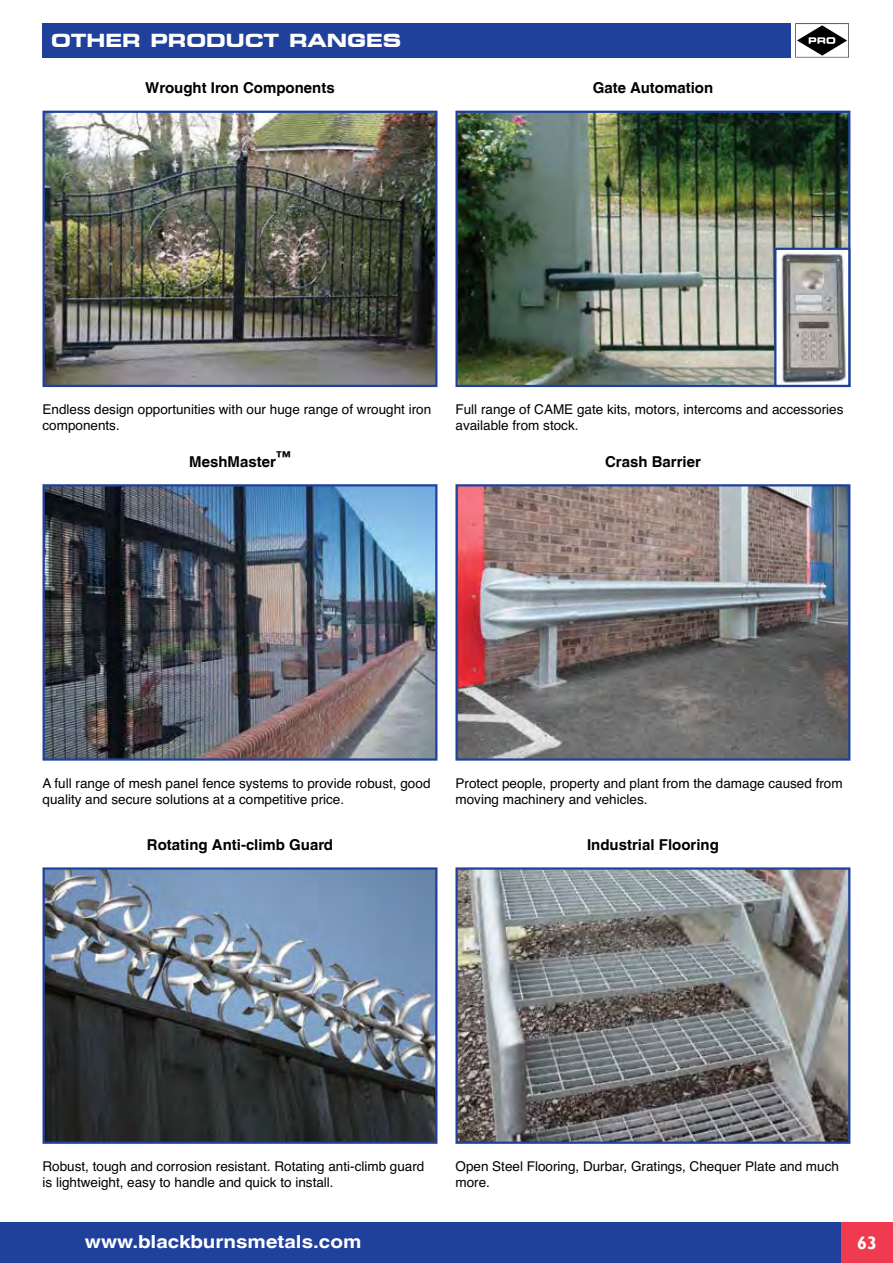
<style>
.page{position:relative;width:893px;height:1263px;background:#fff}
.page>*{position:absolute;margin:0;border:0;box-sizing:border-box;transform-origin:0 0}
.t1{font:700 18px "Helvetica LT";color:#fff;scale:1.15 1}
.t2{font:700 expanded 18px "Square 721 BT";color:#fff}
.t3{font:700 18px "Gill Sans";color:#fff}
.t4{font:700 15px "Helvetica LT";color:#000}
.t5{font:13.5px/16.2px "Helvetica";color:#000}
</style>
<div class="page">
<div style="left:0;top:1222px;width:893px;height:41px;background:#20419b"></div>
<div style="left:841px;top:1222px;width:52px;height:41px;background:#ef3a4f"></div>
<div style="left:43px;top:23px;width:748px;height:34px;background:#20419b"></div>
<svg style="left:795px;top:23px;width:54px;height:34px"></svg>
<img style="left:46px;top:114px;width:388px;height:270px">
<div style="left:43px;top:111px;width:394px;height:276px;border:2px solid #20419b"></div>
<img style="left:46px;top:870px;width:388px;height:271px">
<div style="left:43px;top:867px;width:394px;height:277px;border:2px solid #20419b"></div>
<img style="left:458px;top:870px;width:389px;height:271px">
<div style="left:455px;top:867px;width:395px;height:277px;border:2px solid #20419b"></div>
<img style="left:46px;top:487px;width:388px;height:271px">
<div style="left:43px;top:484px;width:394px;height:277px;border:2px solid #20419b"></div>
<img style="left:458px;top:487px;width:389px;height:271px">
<div style="left:455px;top:484px;width:395px;height:277px;border:2px solid #20419b"></div>
<img style="left:458px;top:114px;width:389px;height:270px">
<div style="left:455px;top:111px;width:395px;height:276px;border:2px solid #20419b"></div>
<img style="left:777px;top:251px;width:70px;height:133px">
<div style="left:774px;top:248px;width:76px;height:139px;border:2px solid #20419b"></div>
<h1 class="t2" style="left:51px;top:30px;width:352px">OTHER PRODUCT RANGES</h1>
<p class="t4" style="left:145px;top:79px;width:191px">Wrought Iron Components</p>
<p class="t4" style="left:593px;top:79px;width:122px">Gate Automation</p>
<p class="t5" style="left:43px;top:402px;width:390px">Endless design opportunities with our huge range of wrought iron components.</p>
<p class="t4" style="left:189px;top:453px;width:103px">MeshMaster™</p>
<p class="t5" style="left:455px;top:402px;width:389px">Full range of CAME gate kits, motors, intercoms and accessories available from stock.</p>
<p class="t4" style="left:605px;top:453px;width:97px">Crash Barrier</p>
<p class="t5" style="left:43px;top:775px;width:389px">A full range of mesh panel fence systems to provide robust, good quality and secure solutions at a competitive price.</p>
<p class="t5" style="left:455px;top:775px;width:389px">Protect people, property and plant from the damage caused from moving machinery and vehicles.</p>
<p class="t4" style="left:147px;top:836px;width:188px">Rotating Anti-climb Guard</p>
<p class="t4" style="left:587px;top:836px;width:133px">Industrial Flooring</p>
<p class="t5" style="left:43px;top:1158px;width:383px">Robust, tough and corrosion resistant. Rotating anti-climb guard is lightweight, easy to handle and quick to install.</p>
<p class="t5" style="left:455px;top:1158px;width:385px">Open Steel Flooring, Durbar, Gratings, Chequer Plate and much more.</p>
<h1 class="t1" style="left:85px;top:1230px;width:242px">www.blackburnsmetals.com</h1>
<h1 class="t3" style="left:857px;top:1232px;width:21px">63</h1>
</div>
